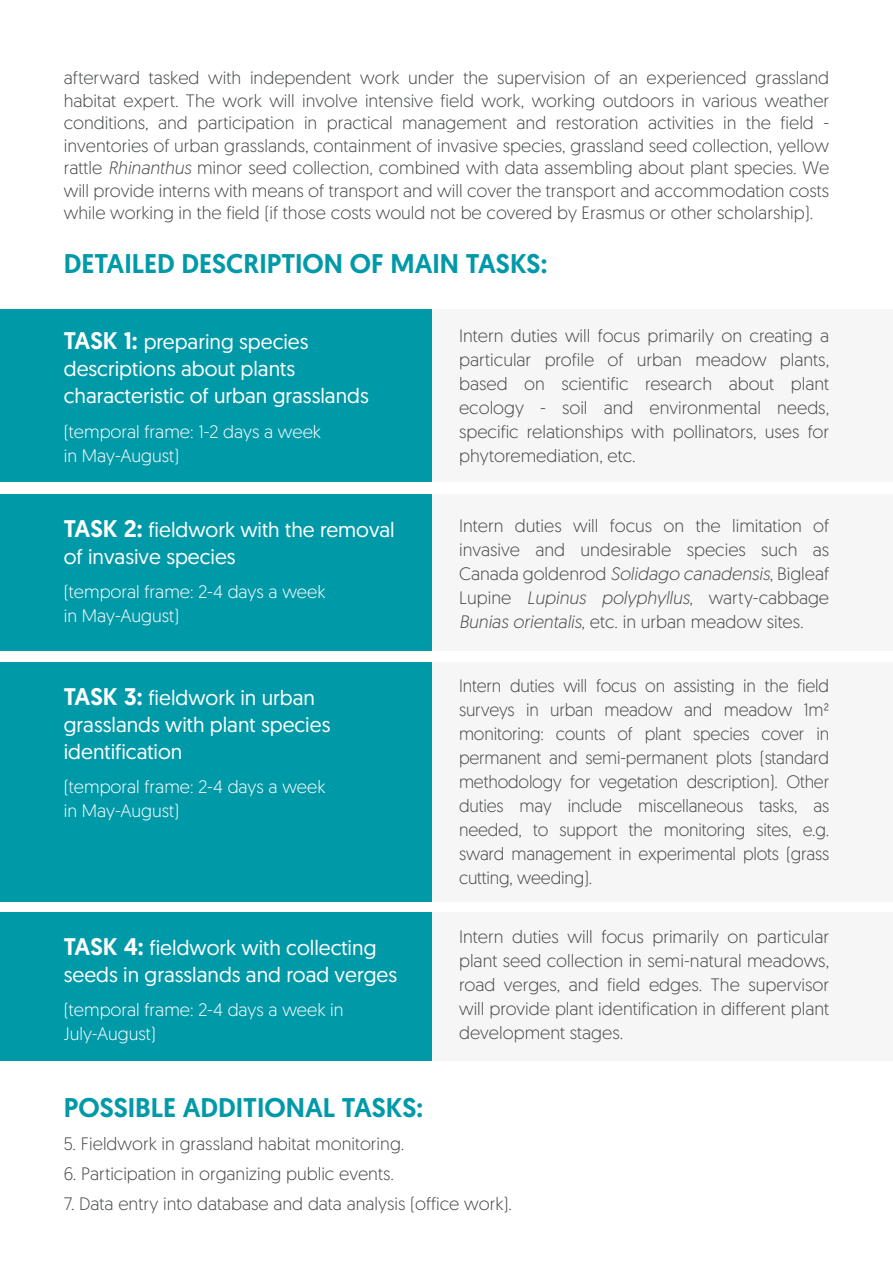
<style>
.page{position:relative;width:893px;height:1263px;background:#fff}
.page>*{position:absolute;margin:0;border:0;box-sizing:border-box;transform-origin:0 0}
.t1{font:500 27px "Geomanist";color:#0099a8}
.t2{font:21px/27px "Geomanist";color:#fff}
.t3{font:300 18px/24px "Geomanist";color:#484b4b;text-align:justify}
.t4{font:300 18px/24px "Geomanist";color:#fff}
.s1{font-style:italic}
.s2{font-weight:500;font-size:24px}
</style>
<div class="page">
<div style="left:431px;top:309px;width:462px;height:173px;background:#f6f6f6"></div>
<div style="left:431px;top:494px;width:462px;height:156px;background:#f6f6f6"></div>
<div style="left:431px;top:662px;width:462px;height:239px;background:#f6f6f6"></div>
<div style="left:431px;top:912px;width:462px;height:149px;background:#f6f6f6"></div>
<div style="left:0;top:309px;width:431px;height:173px;background:#0099a8"></div>
<div style="left:0;top:494px;width:431px;height:156px;background:#0099a8"></div>
<div style="left:0;top:662px;width:431px;height:239px;background:#0099a8"></div>
<div style="left:0;top:912px;width:431px;height:149px;background:#0099a8"></div>
<p class="t3" style="left:64px;top:66px;width:767px;line-height:22.5px">afterward tasked with independent work under the supervision of an experienced grassland habitat expert. The work will involve intensive field work, working outdoors in various weather conditions, and participation in practical management and restoration activities in the field - inventories of urban grasslands, containment of invasive species, grassland seed collection, yellow rattle <span class="s1">Rhinanthus</span> minor seed collection, combined with data assembling about plant species. We will provide interns with means of transport and will cover the transport and accommodation costs while working in the field (if those costs would not be covered by Erasmus or other scholarship).</p>
<h1 class="t1" style="left:64px;top:246px;width:485px">DETAILED DESCRIPTION OF MAIN TASKS:</h1>
<p class="t2" style="left:64px;top:328px;width:306px"><span class="s2">TASK 1:</span> preparing species descriptions about plants characteristic of urban grasslands</p>
<p class="t4" style="left:64px;top:419px;width:259px">(temporal frame: 1-2 days a week in May-August)</p>
<p class="t2" style="left:64px;top:515px;width:332px"><span class="s2">TASK 2:</span> fieldwork with the removal of invasive species</p>
<p class="t4" style="left:64px;top:579px;width:263px">(temporal frame: 2-4 days a week in May-August)</p>
<p class="t2" style="left:64px;top:683px;width:268px"><span class="s2">TASK 3:</span> fieldwork in urban grasslands with plant species identification</p>
<p class="t4" style="left:64px;top:774px;width:263px">(temporal frame: 2-4 days a week in May-August)</p>
<p class="t2" style="left:64px;top:933px;width:335px"><span class="s2">TASK 4:</span> fieldwork with collecting seeds in grasslands and road verges</p>
<p class="t4" style="left:64px;top:997px;width:281px">(temporal frame: 2-4 days a week in<br>July-August)</p>
<p class="t3" style="left:459px;top:323px;width:372px">Intern duties will focus primarily on creating a particular profile of urban meadow plants, based on scientific research about plant ecology - soil and environmental needs, specific relationships with pollinators, uses for phytoremediation, etc.</p>
<p class="t3" style="left:459px;top:513px;width:372px">Intern duties will focus on the limitation of invasive and undesirable species such as Canada goldenrod <span class="s1">Solidago canadensis</span>, Bigleaf Lupine <span class="s1">Lupinus polyphyllus</span>, warty-cabbage <span class="s1">Bunias orientalis</span>, etc. in urban meadow sites.</p>
<p class="t3" style="left:459px;top:673px;width:372px">Intern duties will focus on assisting in the field surveys in urban meadow and meadow 1m² monitoring: counts of plant species cover in permanent and semi-permanent plots (standard methodology for vegetation description). Other duties may include miscellaneous tasks, as needed, to support the monitoring sites, e.g. sward management in experimental plots (grass cutting, weeding).</p>
<p class="t3" style="left:459px;top:924px;width:372px">Intern duties will focus primarily on particular plant seed collection in semi-natural meadows, road verges, and field edges. The supervisor will provide plant identification in different plant development stages.</p>
<h1 class="t1" style="left:64px;top:1090px;width:361px">POSSIBLE ADDITIONAL TASKS:</h1>
<p class="t3" style="left:64px;top:1131px;width:342px">5. Fieldwork in grassland habitat monitoring.</p>
<p class="t3" style="left:64px;top:1161px;width:332px">6. Participation in organizing public events.</p>
<p class="t3" style="left:64px;top:1191px;width:450px">7. Data entry into database and data analysis (office work).</p>
</div>
